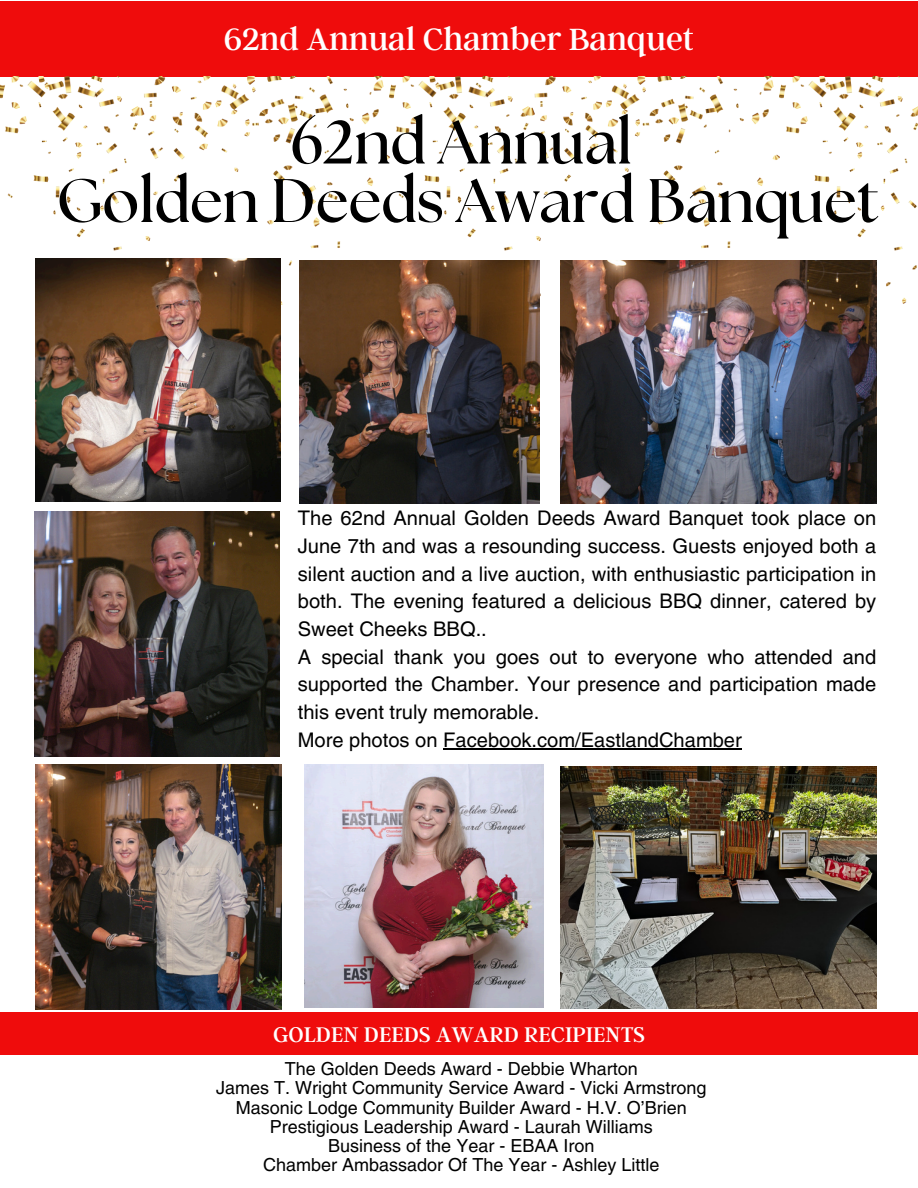
<style>
.page{position:relative;width:918px;height:1188px;background:#fff}
.page>*{position:absolute;margin:0;border:0;box-sizing:border-box;transform-origin:0 0}
.t1{font:700 61.35px/58.5px "The Seasons";color:#000;text-align:center}
.t2{font:34.2px "Argent CF";color:#fff}
.t3{font:23.55px "Argent CF";color:#fff}
.t4{font:20.1px/27.6px "Helvetica LT Pro";color:#000}
.t5{font:18px "Helvetica LT Pro";color:#000}
</style>
<div class="page">
<div style="left:0;top:1px;width:918px;height:75px;background:#ef0c0c"></div>
<img style="left:0;top:76px;width:918px;height:228px">
<img style="left:34px;top:511px;width:246px;height:246px">
<img style="left:36px;top:765px;width:245px;height:245px">
<img style="left:560px;top:260px;width:317px;height:243px">
<div style="left:0;top:1012px;width:918px;height:42px;background:#ef0c0c"></div>
<img style="left:560px;top:767px;width:317px;height:242px">
<img style="left:36px;top:258px;width:244px;height:243px">
<img style="left:299px;top:260px;width:241px;height:243px">
<img style="left:305px;top:765px;width:238px;height:243px">
<hr style="left:443px;top:748px;width:299px;height:1px;background:#000">
<p class="t2" style="left:224px;top:17px;width:472px">62nd Annual Chamber Banquet</p>
<p class="t1" style="left:56px;top:116px;width:824px">62nd Annual<br>Golden Deeds Award Banquet</p>
<p class="t4" style="left:298px;top:506px;width:580px">The 62nd Annual Golden Deeds Award Banquet took place on June 7th and was a resounding success. Guests enjoyed both a silent auction and a live auction, with enthusiastic participation in both. The evening featured a delicious BBQ dinner, catered by Sweet Cheeks BBQ..<br>A special thank you goes out to everyone who attended and supported the Chamber. Your presence and participation made this event truly memorable.<br>More photos on Facebook.com/EastlandChamber</p>
<p class="t3" style="left:273px;top:1019px;width:374px">GOLDEN DEEDS AWARD RECIPIENTS</p>
<h3 class="t5" style="left:285px;top:1062px;width:355px">The Golden Deeds Award - Debbie Wharton</h3>
<p class="t5" style="left:216px;top:1082px;width:492px">James T. Wright Community Service Award - Vicki Armstrong</p>
<p class="t5" style="left:236px;top:1101px;width:453px">Masonic Lodge Community Builder Award - H.V. O’Brien</p>
<p class="t5" style="left:270px;top:1120px;width:385px">Prestigious Leadership Award - Laurah Williams</p>
<p class="t5" style="left:328px;top:1139px;width:268px">Business of the Year - EBAA Iron</p>
<p class="t5" style="left:263px;top:1158px;width:398px">Chamber Ambassador Of The Year - Ashley Little</p>
</div>
